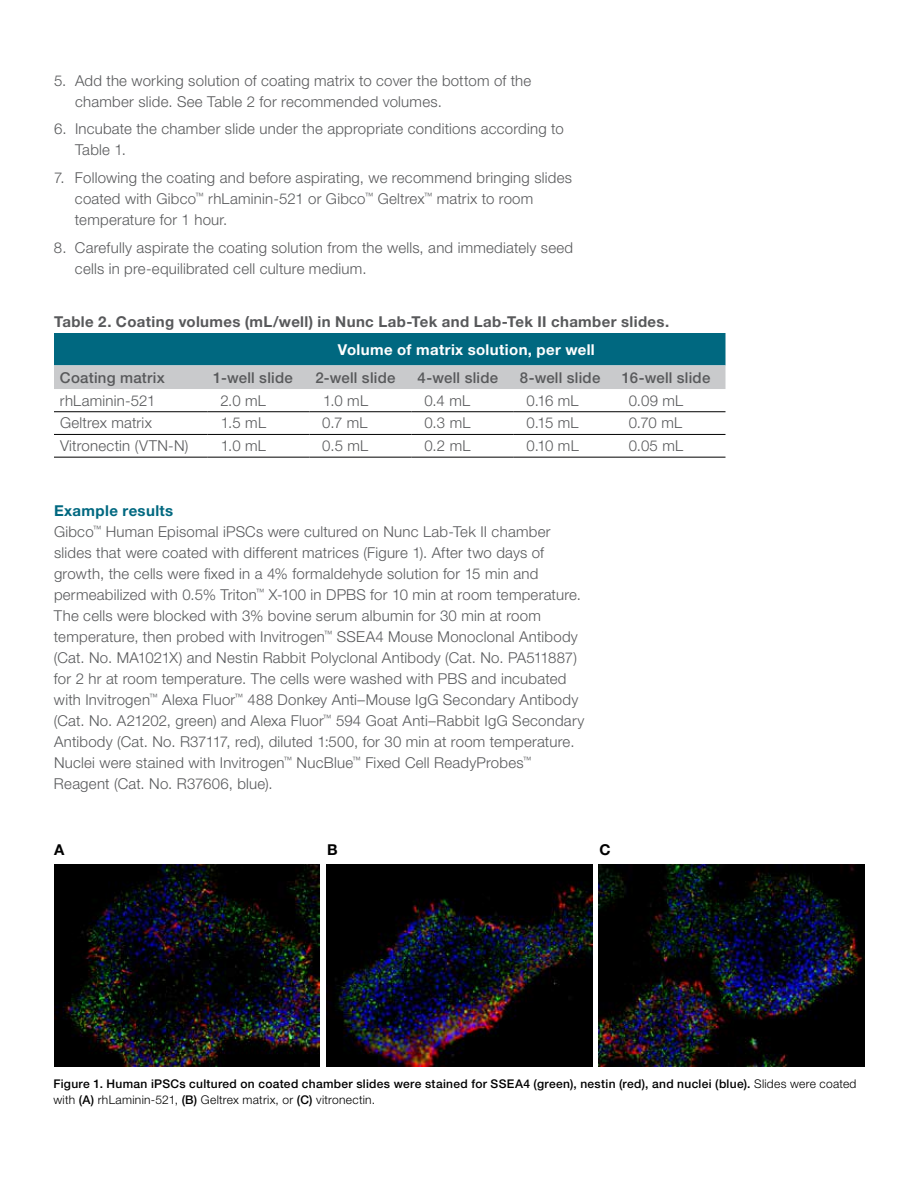
<style>
.page{position:relative;width:918px;height:1188px;background:#fff}
.page>*{position:absolute;margin:0;border:0;box-sizing:border-box;transform-origin:0 0}
.t1{font:300 15px/21px "Helvetica Neue LT Std";letter-spacing:.015em;color:#58595b}
.t2{font:700 15px "Helvetica Neue LT Std";letter-spacing:.025em;color:#58595b}
.t3{font:500 15px "Helvetica Neue LT Std";letter-spacing:.015em;color:#58595b}
.t4{font:700 15px "Helvetica Neue LT Std";letter-spacing:.025em;color:#fff}
.t5{font:700 15px "Helvetica Neue LT Std";color:#000}
.t6{font:500 12px/15.8px "Helvetica Neue LT Std";letter-spacing:.025em;color:#000}
.s1{font-weight:700;color:#006880}
.s2{font-weight:300}
</style>
<div class="page">
<svg style="left:54px;top:333px;width:672px;height:56px;background:#5591a0"></svg>
<hr style="left:54px;top:411px;width:153px;height:1px;background:#000">
<hr style="left:207px;top:411px;width:102px;height:1px;background:#000">
<hr style="left:309px;top:411px;width:103px;height:1px;background:#000">
<hr style="left:412px;top:411px;width:102px;height:1px;background:#000">
<hr style="left:514px;top:411px;width:102px;height:1px;background:#000">
<hr style="left:616px;top:411px;width:110px;height:1px;background:#000">
<hr style="left:54px;top:434px;width:153px;height:1px;background:#000">
<hr style="left:207px;top:434px;width:102px;height:1px;background:#000">
<hr style="left:309px;top:434px;width:103px;height:1px;background:#000">
<hr style="left:412px;top:434px;width:102px;height:1px;background:#000">
<hr style="left:514px;top:434px;width:102px;height:1px;background:#000">
<hr style="left:616px;top:434px;width:110px;height:1px;background:#000">
<hr style="left:207px;top:457px;width:102px;height:1px;background:#000">
<hr style="left:309px;top:457px;width:103px;height:1px;background:#000">
<hr style="left:412px;top:457px;width:102px;height:1px;background:#000">
<hr style="left:514px;top:457px;width:102px;height:1px;background:#000">
<hr style="left:616px;top:457px;width:110px;height:1px;background:#000">
<hr style="left:54px;top:457px;width:153px;height:1px;background:#000">
<img style="left:599px;top:865px;width:265px;height:202px">
<img style="left:326px;top:865px;width:266px;height:202px">
<img style="left:54px;top:865px;width:266px;height:202px">
<p class="t1" style="left:75px;top:70px;width:458px;text-indent:-21px">5. Add the working solution of coating matrix to cover the bottom of the chamber slide. See Table 2 for recommended volumes.</p>
<p class="t1" style="left:75px;top:118px;width:490px;text-indent:-21px">6. Incubate the chamber slide under the appropriate conditions according to<br>Table 1.</p>
<p class="t1" style="left:75px;top:167px;width:499px;text-indent:-21px">7. Following the coating and before aspirating, we recommend bringing slides coated with Gibco<sup>™</sup> rhLaminin-521 or Gibco<sup>™</sup> Geltrex<sup>™</sup> matrix to room temperature for 1 hour.</p>
<p class="t1" style="left:75px;top:237px;width:500px;text-indent:-21px">8. Carefully aspirate the coating solution from the wells, and immediately seed cells in pre-equilibrated cell culture medium.</p>
<p class="t2" style="left:54px;top:312px;width:617px">Table 2. Coating volumes (mL/well) in Nunc Lab-Tek and Lab-Tek II chamber slides.</p>
<p class="t4" style="left:338px;top:340px;width:258px">Volume of matrix solution, per well</p>
<p class="t3" style="left:60px;top:368px;width:106px">Coating matrix</p>
<p class="t3" style="left:213px;top:368px;width:81px">1-well slide</p>
<p class="t3" style="left:315px;top:368px;width:81px">2-well slide</p>
<p class="t3" style="left:418px;top:368px;width:82px">4-well slide</p>
<p class="t3" style="left:520px;top:368px;width:82px">8-well slide</p>
<p class="t3" style="left:622px;top:368px;width:90px">16-well slide</p>
<p class="t1" style="left:60px;top:390px;width:97px">rhLaminin-521</p>
<p class="t1" style="left:220px;top:390px;width:47px">2.0 mL</p>
<p class="t1" style="left:323px;top:390px;width:47px">1.0 mL</p>
<p class="t1" style="left:424px;top:390px;width:47px">0.4 mL</p>
<p class="t1" style="left:527px;top:390px;width:54px">0.16 mL</p>
<p class="t1" style="left:629px;top:390px;width:56px">0.09 mL</p>
<p class="t1" style="left:60px;top:412px;width:93px">Geltrex matrix</p>
<p class="t1" style="left:221px;top:412px;width:47px">1.5 mL</p>
<p class="t1" style="left:322px;top:412px;width:47px">0.7 mL</p>
<p class="t1" style="left:424px;top:412px;width:48px">0.3 mL</p>
<p class="t1" style="left:527px;top:412px;width:54px">0.15 mL</p>
<p class="t1" style="left:629px;top:412px;width:55px">0.70 mL</p>
<p class="t1" style="left:60px;top:435px;width:130px">Vitronectin (VTN-N)</p>
<p class="t1" style="left:221px;top:435px;width:47px">1.0 mL</p>
<p class="t1" style="left:322px;top:435px;width:48px">0.5 mL</p>
<p class="t1" style="left:424px;top:435px;width:48px">0.2 mL</p>
<p class="t1" style="left:527px;top:435px;width:54px">0.10 mL</p>
<p class="t1" style="left:629px;top:435px;width:56px">0.05 mL</p>
<p class="t1" style="left:54px;top:500px;width:532px"><span class="s1">Example results<br></span>Gibco<sup>™</sup> Human Episomal iPSCs were cultured on Nunc Lab-Tek II chamber slides that were coated with different matrices (Figure 1). After two days of growth, the cells were fixed in a 4% formaldehyde solution for 15 min and permeabilized with 0.5% Triton<sup>™</sup> X-100 in DPBS for 10 min at room temperature.<br>The cells were blocked with 3% bovine serum albumin for 30 min at room temperature, then probed with Invitrogen<sup>™</sup> SSEA4 Mouse Monoclonal Antibody (Cat. No. MA1021X) and Nestin Rabbit Polyclonal Antibody (Cat. No. PA511887) for 2 hr at room temperature. The cells were washed with PBS and incubated with Invitrogen<sup>™</sup> Alexa Fluor<sup>™</sup> 488 Donkey Anti–Mouse IgG Secondary Antibody (Cat. No. A21202, green) and Alexa Fluor<sup>™</sup> 594 Goat Anti–Rabbit IgG Secondary Antibody (Cat. No. R37117, red), diluted 1:500, for 30 min at room temperature.<br>Nuclei were stained with Invitrogen<sup>™</sup> NucBlue<sup>™</sup> Fixed Cell ReadyProbes<sup>™ </sup>Reagent (Cat. No. R37606, blue).</p>
<p class="t5" style="left:54px;top:841px;width:12px">A</p>
<p class="t5" style="left:327px;top:841px;width:12px">B</p>
<p class="t5" style="left:599px;top:841px;width:13px">C</p>
<p class="t6" style="left:53px;top:1076px;width:805px">Figure 1. Human iPSCs cultured on coated chamber slides were stained for SSEA4 (green), nestin (red), and nuclei (blue). <span class="s2">Slides were coated with</span> (A) <span class="s2">rhLaminin-521,</span> (B) <span class="s2">Geltrex matrix, or</span> (C) <span class="s2">vitronectin.</span></p>
</div>
